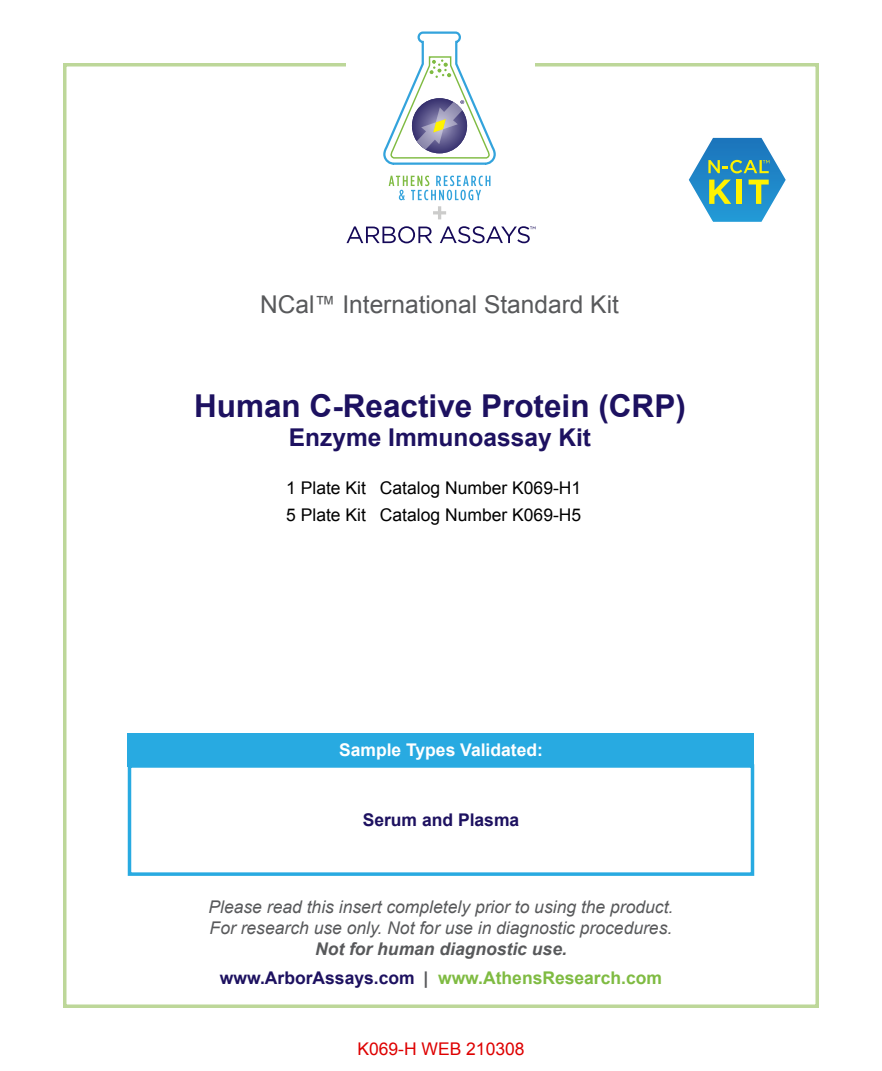
<style>
.page{position:relative;width:882px;height:1071px;background:#fff}
.page>*{position:absolute;margin:0;border:0;box-sizing:border-box;transform-origin:0 0}
.t1{font:700 31.5px "Arial";color:#1d1160}
.t2{font:24.5px "Arial";color:#58595b}
.t3{font:700 24.5px "Arial";color:#1d1160}
.t4{font:italic 17.5px/21px "Arial";color:#58595b}
.t5{font:italic 700 17.5px/28.9px "Arial";color:#58595b;text-align:center}
.t6{font:17.5px/26.8px "Arial";color:#000}
.t7{font:700 17.5px "Arial";color:#fff}
.t8{font:17.5px "Arial";color:#de0000}
.t9{font:700 17.5px "Arial";color:#1d1160}
.s1{font-size:21px}
.s2{font-style:normal;color:#1d1160}
.s3{font-style:normal}
.s4{font-style:normal;color:#7fbb42}
</style>
<div class="page">
<div style="left:63px;top:63px;width:756px;height:945px;border:4px solid #bdd799"></div>
<div style="left:128px;top:733px;width:626px;height:34px;background:#28aae1"></div>
<div style="left:128px;top:764px;width:626px;height:112px;border:4px solid #28aae1"></div>
<div style="left:346px;top:32px;width:190px;height:224px;background:#fff"></div>
<svg style="left:389px;top:176px;width:102px;height:24px"></svg>
<svg style="left:433px;top:206px;width:13px;height:13px"></svg>
<svg style="left:347px;top:226px;width:85px;height:17px"></svg>
<svg style="left:440px;top:226px;width:95px;height:17px"></svg>
<svg style="left:383px;top:32px;width:113px;height:133px"></svg>
<svg style="left:688px;top:137px;width:98px;height:85px"></svg>
<h2 class="t2" style="left:260px;top:288px;width:360px">NCal<span class="s1">™</span> International Standard Kit</h2>
<h1 class="t1" style="left:194px;top:385px;width:493px">Human C-Reactive Protein (CRP)</h1>
<h2 class="t3" style="left:289px;top:421px;width:304px">Enzyme Immunoassay Kit</h2>
<p class="t6" style="left:286px;top:474px;width:297px">1 Plate Kit Catalog Number K069-H1<br>5 Plate Kit Catalog Number K069-H5</p>
<p class="t7" style="left:339px;top:738px;width:205px">Sample Types Validated:</p>
<p class="t9" style="left:363px;top:809px;width:158px">Serum and Plasma</p>
<p class="t4" style="left:209px;top:896px;width:466px">Please read this insert completely prior to using the product.<br>For research use only. Not for use in diagnostic procedures.</p>
<p class="t5" style="left:220px;top:935px;width:444px">Not for human diagnostic use. <span class="s2">www.ArborAssays.com</span> <span class="s3">|</span> <span class="s4">www.AthensResearch.com</span></p>
<p class="t8" style="left:357px;top:1037px;width:169px">K069-H WEB 210308</p>
</div>
